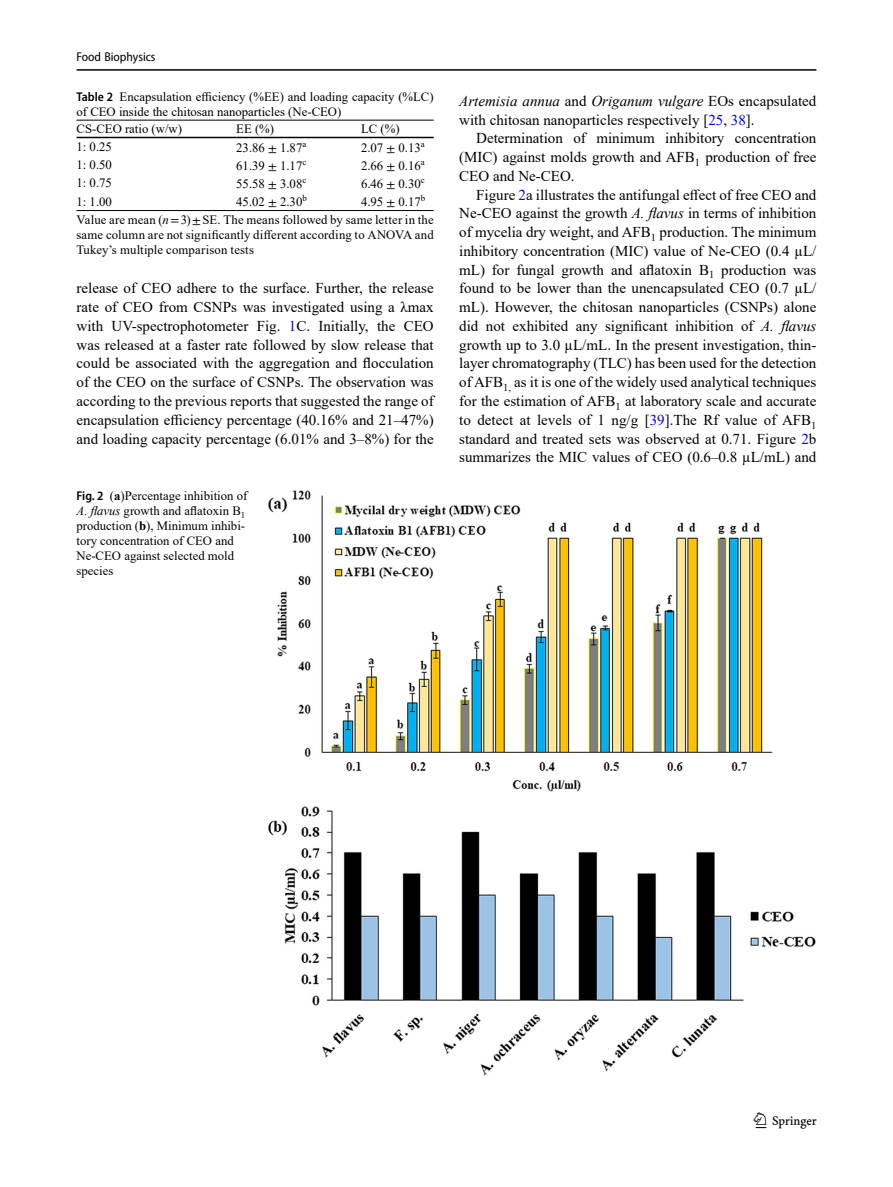
<style>
.page{position:relative;width:893px;height:1187px;background:#fff}
.page>*{position:absolute;margin:0;border:0;box-sizing:border-box;transform-origin:0 0}
.t1{font:22.5px "Springnew";color:#000}
.Body_Text_Indent{font:15px/18.8px "Times New Roman";color:#000;text-align:justify}
.Body_Text{font:15px/18.8px "Times New Roman";color:#000}
.Figure_Caption_Side{font:12.75px/15px "Times New Roman";color:#000}
.Table_Footnote{font:12.75px/15px "Times New Roman";letter-spacing:.01em;color:#000;text-align:justify}
.Table_Body{font:12.75px "Times New Roman";color:#000}
.Table_Caption{font:12.75px/15px "Times New Roman";color:#000}
.Table_Head{font:12.75px "Times New Roman";color:#000}
.t2{font:semi-condensed 12.75px "Myriad Pro";color:#000}
.s1{font-family:"Myriad Pro";font-weight:600;font-stretch:semi-condensed}
.s2{font-family:"STIX"}
.s3{font-style:italic}
.s4{color:#00f}
.s5{font-weight:700}
</style>
<div class="page">
<hr style="left:77px;top:69px;width:739px;height:2px;background:#000">
<hr style="left:77px;top:137px;width:159px;height:1px;background:#000">
<hr style="left:236px;top:120px;width:125px;height:1px;background:#000">
<hr style="left:236px;top:137px;width:125px;height:1px;background:#000">
<hr style="left:361px;top:120px;width:73px;height:1px;background:#000">
<hr style="left:361px;top:137px;width:73px;height:1px;background:#000">
<hr style="left:236px;top:210px;width:125px;height:1px;background:#000">
<hr style="left:361px;top:210px;width:73px;height:1px;background:#000">
<hr style="left:77px;top:210px;width:159px;height:1px;background:#000">
<hr style="left:77px;top:120px;width:159px;height:1px;background:#000">
<img style="left:268px;top:490px;width:548px;height:586px">
<p class="t2" style="left:77px;top:49px;width:81px">Food Biophysics</p>
<p class="Table_Caption" style="left:77px;top:89px;width:359px"><span class="s1">Table 2</span> Encapsulation efficiency (%EE) and loading capacity (%LC) of CEO inside the chitosan nanoparticles (Ne-CEO)</p>
<p class="Table_Head" style="left:77px;top:120px;width:107px">CS-CEO ratio (w/w)</p>
<p class="Table_Head" style="left:236px;top:120px;width:39px">EE (%)</p>
<p class="Table_Head" style="left:361px;top:120px;width:40px">LC (%)</p>
<p class="Table_Body" style="left:77px;top:138px;width:37px">1: 0.25</p>
<p class="Table_Body" style="left:236px;top:139px;width:72px">23.86 <span class="s2">±</span> 1.87<sup>a</sup></p>
<p class="Table_Body" style="left:361px;top:139px;width:65px">2.07 <span class="s2">±</span> 0.13<sup>a</sup></p>
<p class="Table_Body" style="left:77px;top:156px;width:37px">1: 0.50</p>
<p class="Table_Body" style="left:236px;top:157px;width:72px">61.39 <span class="s2">±</span> 1.17<sup>c</sup></p>
<p class="Table_Body" style="left:361px;top:157px;width:65px">2.66 <span class="s2">±</span> 0.16<sup>a</sup></p>
<p class="Table_Body" style="left:77px;top:174px;width:37px">1: 0.75</p>
<p class="Table_Body" style="left:236px;top:175px;width:72px">55.58 <span class="s2">±</span> 3.08<sup>c</sup></p>
<p class="Table_Body" style="left:361px;top:175px;width:65px">6.46 <span class="s2">±</span> 0.30<sup>c</sup></p>
<p class="Table_Body" style="left:77px;top:192px;width:37px">1: 1.00</p>
<p class="Table_Body" style="left:236px;top:193px;width:72px">45.02 <span class="s2">±</span> 2.30<sup>b</sup></p>
<p class="Table_Body" style="left:361px;top:193px;width:66px">4.95 <span class="s2">±</span> 0.17<sup>b</sup></p>
<p class="Table_Footnote" style="left:77px;top:212px;width:359px">Value are mean (<span class="s3">n</span><span class="s2">=</span>3)<span class="s2">±</span>SE. The means followed by same letter in the same column are not significantly different according to ANOVA and Tukey’s multiple comparison tests</p>
<p class="Body_Text" style="left:77px;top:278px;width:359px;text-align:justify">release of CEO adhere to the surface. Further, the release rate of CEO from CSNPs was investigated using a λmax with UV-spectrophotometer Fig. <span class="s4">1</span>C. Initially, the CEO was released at a faster rate followed by slow release that could be associated with the aggregation and flocculation of the CEO on the surface of CSNPs. The observation was according to the previous reports that suggested the range of encapsulation efficiency percentage (40.16% and 21–47%) and loading capacity percentage (6.01% and 3–8%) for the</p>
<p class="Figure_Caption_Side" style="left:77px;top:487px;width:172px"><span class="s1">Fig. 2</span> (<span class="s5">a</span>)Percentage inhibition of<br><span class="s3">A. flavus</span> growth and aflatoxin B<sub>1 </sub>production (<span class="s5">b</span>), Minimum inhibi&shy;tory concentration of CEO and<br>Ne-CEO against selected mold species</p>
<p class="Body_Text" style="left:459px;top:91px;width:359px"><span class="s3">Artemisia annua</span> and <span class="s3">Origanum vulgare</span> EOs encapsulated with chitosan nanoparticles respectively [<span class="s4">25</span>, <span class="s4">38</span>].</p>
<p class="Body_Text_Indent" style="left:459px;top:128px;width:359px;text-indent:17px">Determination of minimum inhibitory concentration (MIC) against molds growth and AFB<sub>1</sub> production of free CEO and Ne-CEO.</p>
<p class="Body_Text_Indent" style="left:459px;top:185px;width:359px;text-indent:17px">Figure <span class="s4">2</span>a illustrates the antifungal effect of free CEO and Ne-CEO against the growth <span class="s3">A. flavus</span> in terms of inhibition of mycelia dry weight, and AFB<sub>1</sub> production. The minimum inhibitory concentration (MIC) value of Ne-CEO (0.4 µL/ mL) for fungal growth and aflatoxin B<sub>1</sub> production was found to be lower than the unencapsulated CEO (0.7 µL/ mL). However, the chitosan nanoparticles (CSNPs) alone did not exhibited any significant inhibition of <span class="s3">A. flavus </span>growth up to 3.0 µL/mL. In the present investigation, thin&shy;layer chromatography (TLC) has been used for the detection of AFB<sub>1,</sub> as it is one of the widely used analytical techniques for the estimation of AFB<sub>1</sub> at laboratory scale and accurate to detect at levels of 1 ng/g [<span class="s4">39</span>].The Rf value of AFB<sub>1 </sub>standard and treated sets was observed at 0.71. Figure <span class="s4">2</span>b summarizes the MIC values of CEO (0.6–0.8 µL/mL) and</p>
<h1 class="t1" style="left:756px;top:1107px;width:63px">1 3</h1>
</div>
